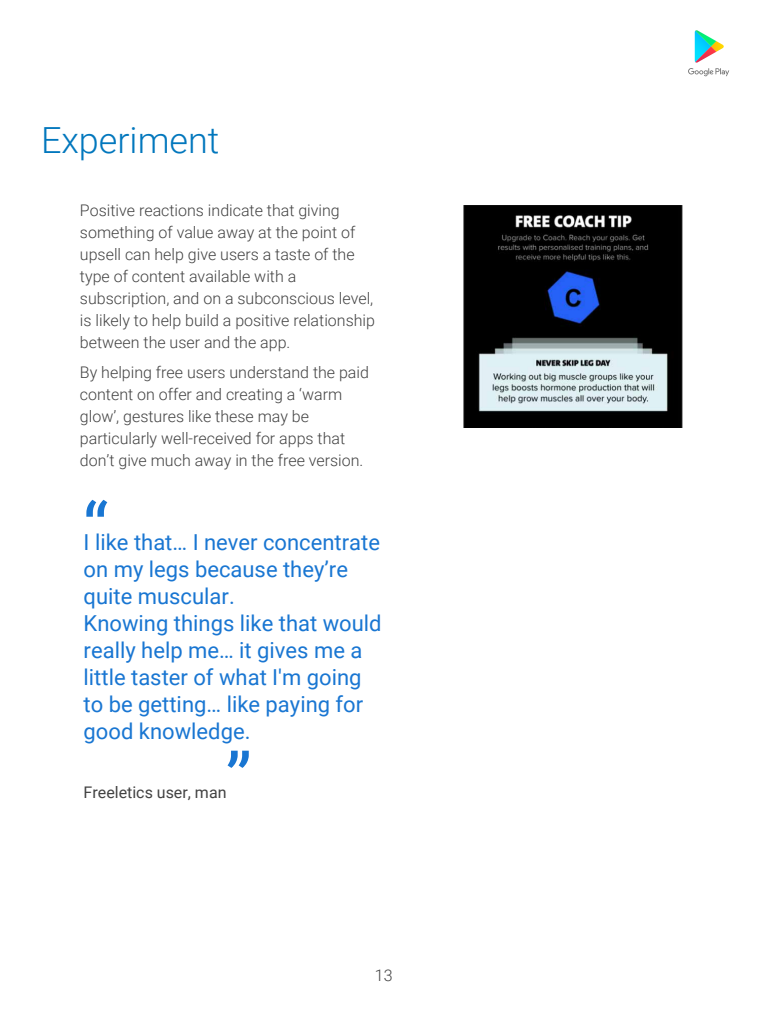
<style>
.page{position:relative;width:768px;height:1024px;background:#fff}
.page>*{position:absolute;margin:0;border:0;box-sizing:border-box;transform-origin:0 0}
.t1{font:72px "Roboto";color:#1976d2}
.t2{font:300 36px "Roboto";color:#0277bd}
.t3{font:22px/27px "Roboto";color:#1976d2}
.t4{font:300 16px/22px "Roboto";color:#424242}
.t5{font:16px "Roboto";color:#424242}
</style>
<div class="page">
<svg style="left:688px;top:30px;width:41px;height:46px"></svg>
<img style="left:464px;top:205px;width:218px;height:222px">
<h2 class="t2" style="left:41px;top:115px;width:180px">Experiment</h2>
<p class="t4" style="left:80px;top:198px;width:297px">Positive reactions indicate that giving something of value away at the point of upsell can help give users a taste of the type of content available with a subscription, and on a subconscious level, is likely to help build a positive relationship between the user and the app.</p>
<p class="t4" style="left:80px;top:360px;width:291px">By helping free users understand the paid content on offer and creating a ‘warm glow’, gestures like these may be particularly well-received for apps that don’t give much away in the free version.</p>
<h1 class="t1" style="left:83px;top:478px;width:27px">“</h1>
<h3 class="t3" style="left:84px;top:528px;width:300px">I like that… I never concentrate on my legs because they’re quite muscular.<br>Knowing things like that would really help me… it gives me a little taster of what I'm going to be getting… like paying for good knowledge.</h3>
<h1 class="t1" style="left:225px;top:729px;width:28px">”</h1>
<p class="t5" style="left:84px;top:781px;width:144px">Freeletics user, man</p>
<p class="t4" style="left:375px;top:963px;width:19px">13</p>
</div>
